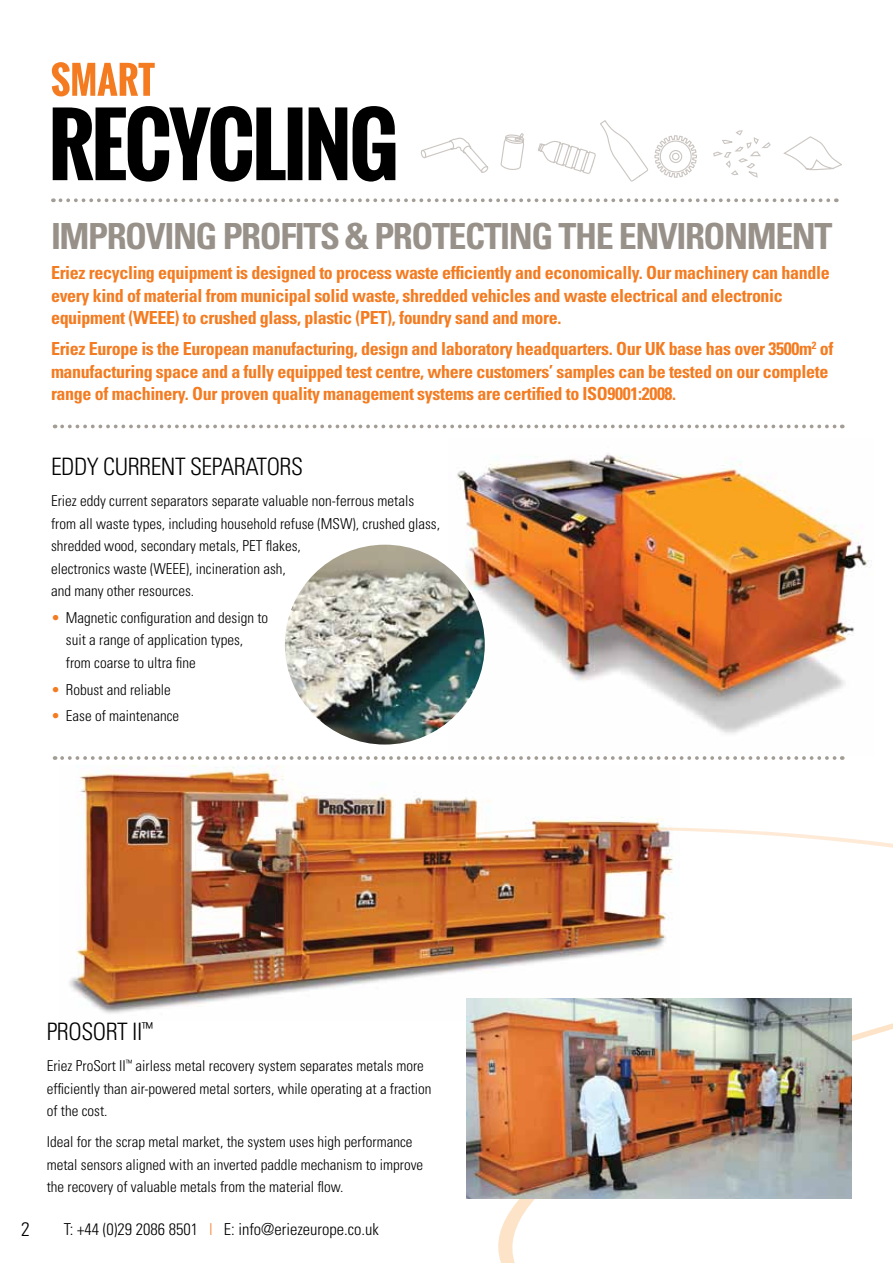
<style>
.page{position:relative;width:893px;height:1263px;background:#fff}
.page>*{position:absolute;margin:0;border:0;box-sizing:border-box;transform-origin:0 0}
.t1{font:700 condensed 36px "Univers";letter-spacing:-.04em;color:#989189}
.t2{font:300 condensed 24px "Univers";letter-spacing:-.02em;color:#000}
.t3{font:300 condensed 19.5px "Univers";color:#000}
.t4{font:700 condensed 18px/22.5px "Univers";letter-spacing:-.02em;color:#f47b20}
.t5{font:300 condensed 16.5px "Univers";color:#000}
.t6{font:300 condensed 15px/22.5px "Univers";color:#000}
.s1{color:#f47b20}
</style>
<div class="page">
<img style="left:69px;top:765px;width:595px;height:249px">
<img style="left:451px;top:454px;width:421px;height:280px">
<svg style="left:52px;top:62px;width:103px;height:34px"></svg>
<svg style="left:53px;top:106px;width:342px;height:76px"></svg>
<img style="left:242px;top:827px;width:651px;height:396px">
<svg style="left:62px;top:425px;width:781px;height:3px"></svg>
<svg style="left:62px;top:756px;width:781px;height:4px"></svg>
<svg style="left:60px;top:198px;width:777px;height:4px"></svg>
<img style="left:467px;top:999px;width:385px;height:199px">
<svg style="left:421px;top:120px;width:421px;height:62px"></svg>
<img style="left:285px;top:545px;width:200px;height:199px;border-radius:100px">
<h1 class="t1" style="left:51px;top:214px;width:783px">IMPROVING PROFITS &amp; PROTECTING THE ENVIRONMENT</h1>
<p class="t4" style="left:51px;top:261px;width:780px">Eriez recycling equipment is designed to process waste efficiently and economically. Our machinery can handle every kind of material from municipal solid waste, shredded vehicles and waste electrical and electronic equipment (WEEE) to crushed glass, plastic (PET), foundry sand and more.</p>
<p class="t4" style="left:51px;top:337px;width:784px">Eriez Europe is the European manufacturing, design and laboratory headquarters. Our UK base has over 3500m<sup>2</sup> of manufacturing space and a fully equipped test centre, where customers’ samples can be tested on our complete range of machinery. Our proven quality management systems are certified to ISO9001:2008.</p>
<h2 class="t2" style="left:51px;top:452px;width:240px">Eddy Current Separators</h2>
<p class="t6" style="left:51px;top:489px;width:390px">Eriez eddy current separators separate valuable non-ferrous metals from all waste types, including household refuse (MSW), crushed glass, shredded wood, secondary metals, PET flakes,<br>electronics waste (WEEE</p>
<p class="t6" style="left:51px;top:557px;width:236px;text-indent:135px">), incineration ash, and many other resources.</p>
<p class="t6" style="left:66px;top:606px;width:204px;text-indent:-15px"><span class="s1">•</span> Magnetic configuration and design to suit a range of application types, from coarse to ultra fine</p>
<p class="t6" style="left:51px;top:678px;width:121px"><span class="s1">•</span> Robust and reliable</p>
<p class="t6" style="left:51px;top:705px;width:130px"><span class="s1">•</span> Ease of maintenance</p>
<h3 class="t3" style="left:21px;top:1217px;width:10px">2</h3>
<h2 class="t2" style="left:47px;top:1017px;width:108px">PROSORT II<sup>™</sup></h2>
<p class="t6" style="left:47px;top:1054px;width:386px">Eriez ProSort II <sup>™</sup> airless metal recovery system separates metals more efficiently than air-powered metal sorters, while operating at a fraction of the cost.</p>
<p class="t6" style="left:47px;top:1131px;width:378px">Ideal for the scrap metal market, the system uses high performance metal sensors aligned with an inverted paddle mechanism to improve the recovery of valuable metals from the material flow.</p>
<p class="t5" style="left:64px;top:1220px;width:317px">T: +44 (0)29 2086 8501 <span class="s1">|</span> E: info@eriezeurope.co.uk</p>
</div>
